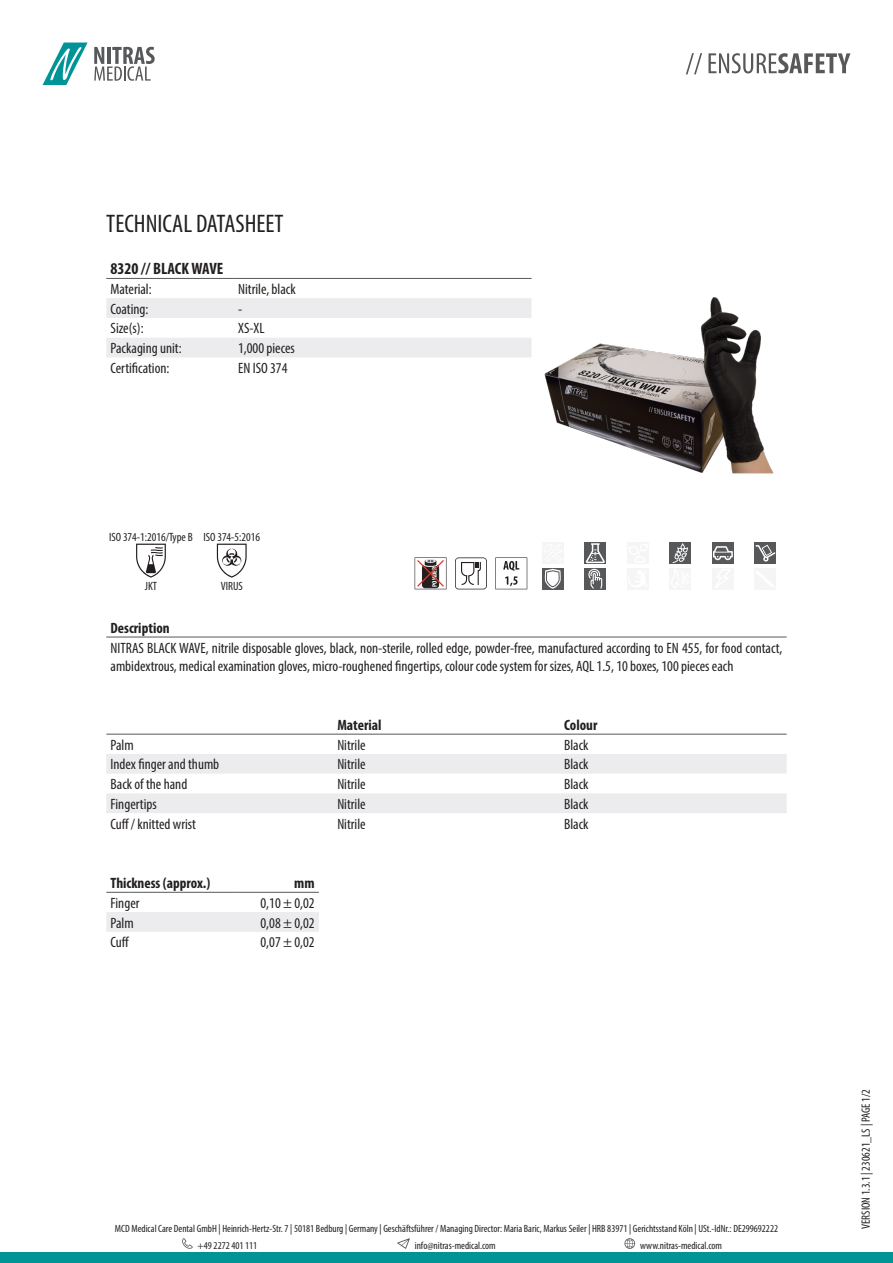
<style>
.page{position:relative;width:893px;height:1263px;background:#fff}
.page>*{position:absolute;margin:0;border:0;box-sizing:border-box;transform-origin:0 0}
.t1{font:condensed 25.5px "Myriad Pro";color:#231f20}
.t2{font:700 condensed 16.5px "Myriad Pro";color:#231f20}
.t3{font:condensed 15px/18px "Myriad Pro";color:#231f20}
.t4{font:700 condensed 15px "Myriad Pro";color:#231f20}
.t5{font:condensed 12px "Myriad Pro";color:#231f20}
.t6{font:condensed 10.5px "Myriad Pro";color:#231f20}
.t7{font:700 condensed 6.75px "Myriad Pro";color:#fff}
</style>
<div class="page">
<div style="left:0;top:1252px;width:893px;height:11px;background:#009497"></div>
<svg style="left:182px;top:1238px;width:11px;height:11px"></svg>
<svg style="left:397px;top:1238px;width:13px;height:11px"></svg>
<svg style="left:624px;top:1238px;width:11px;height:11px"></svg>
<svg style="left:43px;top:43px;width:45px;height:42px"></svg>
<svg style="left:94px;top:47px;width:61px;height:34px"></svg>
<svg style="left:686px;top:53px;width:16px;height:21px"></svg>
<svg style="left:708px;top:53px;width:142px;height:20px"></svg>
<svg style="left:106px;top:298px;width:425px;height:59px"></svg>
<hr style="left:106px;top:278px;width:128px;height:1px;background:#57585a">
<hr style="left:234px;top:278px;width:297px;height:1px;background:#57585a">
<img style="left:531px;top:278px;width:243px;height:196px">
<svg style="left:136px;top:544px;width:30px;height:34px"></svg>
<svg style="left:217px;top:544px;width:30px;height:34px"></svg>
<svg style="left:415px;top:557px;width:31px;height:32px"></svg>
<svg style="left:455px;top:557px;width:32px;height:32px"></svg>
<svg style="left:495px;top:557px;width:32px;height:32px"></svg>
<div style="left:542px;top:542px;width:21px;height:22px;background:#f6f6f6"></div>
<svg style="left:585px;top:542px;width:21px;height:22px"></svg>
<svg style="left:585px;top:543px;width:20px;height:20px"></svg>
<div style="left:627px;top:542px;width:21px;height:22px;background:#f5f5f5"></div>
<div style="left:670px;top:542px;width:21px;height:22px;background:#57585a"></div>
<svg style="left:673px;top:543px;width:15px;height:20px"></svg>
<div style="left:712px;top:542px;width:21px;height:22px;background:#57585a"></div>
<svg style="left:713px;top:546px;width:20px;height:14px"></svg>
<div style="left:755px;top:542px;width:21px;height:22px;background:#57585a"></div>
<svg style="left:755px;top:545px;width:20px;height:17px"></svg>
<div style="left:542px;top:568px;width:21px;height:21px;background:#57585a"></div>
<svg style="left:544px;top:569px;width:17px;height:20px"></svg>
<div style="left:585px;top:568px;width:21px;height:21px;background:#57585a"></div>
<svg style="left:588px;top:569px;width:14px;height:20px"></svg>
<div style="left:627px;top:568px;width:21px;height:21px;background:#f7f7f7"></div>
<div style="left:670px;top:568px;width:21px;height:21px;background:#f6f6f7"></div>
<div style="left:712px;top:568px;width:21px;height:21px;background:#f5f5f5"></div>
<div style="left:755px;top:568px;width:21px;height:21px;background:#f5f5f5"></div>
<hr style="left:106px;top:637px;width:681px;height:1px;background:#57585a">
<svg style="left:106px;top:754px;width:681px;height:59px"></svg>
<hr style="left:106px;top:734px;width:227px;height:1px;background:#57585a">
<hr style="left:333px;top:734px;width:227px;height:1px;background:#57585a">
<hr style="left:560px;top:734px;width:227px;height:1px;background:#57585a">
<div style="left:106px;top:912px;width:213px;height:20px;background:#ececee"></div>
<hr style="left:106px;top:892px;width:128px;height:1px;background:#57585a">
<hr style="left:234px;top:892px;width:85px;height:1px;background:#57585a">
<p class="t1" style="left:106px;top:208px;width:179px">TECHNICAL DATASHEET</p>
<p class="t2" style="left:111px;top:258px;width:114px">8320 // BLACK WAVE</p>
<p class="t3" style="left:111px;top:280px;width:43px">Material:</p>
<p class="t3" style="left:238px;top:280px;width:59px">Nitrile, black</p>
<p class="t3" style="left:111px;top:300px;width:39px">Coating:</p>
<p class="t3" style="left:238px;top:300px;width:6px">-</p>
<p class="t3" style="left:111px;top:319px;width:35px">Size(s):</p>
<p class="t3" style="left:238px;top:319px;width:28px">XS-XL</p>
<p class="t3" style="left:111px;top:339px;width:73px">Packaging unit:</p>
<p class="t3" style="left:238px;top:339px;width:58px">1,000 pieces</p>
<p class="t3" style="left:111px;top:359px;width:60px">Certification:</p>
<p class="t3" style="left:238px;top:359px;width:51px">EN ISO 374</p>
<p class="t5" style="left:109px;top:529px;width:85px">ISO 374-1:2016/Type B</p>
<p class="t5" style="left:203px;top:529px;width:58px">ISO 374-5:2016</p>
<p class="t5" style="left:145px;top:578px;width:14px">JKT</p>
<p class="t5" style="left:221px;top:578px;width:24px">VIRUS</p>
<p class="t7" style="left:430px;top:587px;width:21px;rotate:-90deg">POWDER</p>
<p class="t4" style="left:111px;top:618px;width:61px">Description</p>
<p class="t3" style="left:111px;top:638px;width:673px">NITRAS BLACK WAVE, nitrile disposable gloves, black, non-sterile, rolled edge, powder-free, manufactured according to EN 455, for food contact, ambidextrous, medical examination gloves, micro-roughened fingertips, colour code system for sizes, AQL 1.5, 10 boxes, 100 pieces each</p>
<p class="t4" style="left:337px;top:715px;width:46px">Material</p>
<p class="t4" style="left:564px;top:715px;width:35px">Colour</p>
<p class="t3" style="left:111px;top:735px;width:25px">Palm</p>
<p class="t3" style="left:337px;top:735px;width:30px">Nitrile</p>
<p class="t3" style="left:564px;top:735px;width:26px">Black</p>
<p class="t3" style="left:111px;top:755px;width:110px">Index finger and thumb</p>
<p class="t3" style="left:337px;top:755px;width:30px">Nitrile</p>
<p class="t3" style="left:564px;top:755px;width:26px">Black</p>
<p class="t3" style="left:111px;top:775px;width:78px">Back of the hand</p>
<p class="t3" style="left:337px;top:775px;width:30px">Nitrile</p>
<p class="t3" style="left:564px;top:775px;width:26px">Black</p>
<p class="t3" style="left:111px;top:795px;width:48px">Fingertips</p>
<p class="t3" style="left:337px;top:795px;width:30px">Nitrile</p>
<p class="t3" style="left:564px;top:795px;width:26px">Black</p>
<p class="t3" style="left:111px;top:814px;width:87px">Cuff / knitted wrist</p>
<p class="t3" style="left:337px;top:814px;width:30px">Nitrile</p>
<p class="t3" style="left:564px;top:814px;width:26px">Black</p>
<p class="t4" style="left:111px;top:874px;width:101px">Thickness (approx.)</p>
<p class="t4" style="left:294px;top:874px;width:22px">mm</p>
<p class="t3" style="left:111px;top:894px;width:30px">Finger</p>
<p class="t3" style="left:261px;top:894px;width:56px">0,10 ± 0,02</p>
<p class="t3" style="left:111px;top:913px;width:25px">Palm</p>
<p class="t3" style="left:261px;top:913px;width:56px">0,08 ± 0,02</p>
<p class="t3" style="left:111px;top:933px;width:20px">Cuff</p>
<p class="t3" style="left:261px;top:933px;width:56px">0,07 ± 0,02</p>
<p class="t6" style="left:115px;top:1222px;width:665px">MCD Medical Care Dental GmbH | Heinrich-Hertz-Str. 7 | 50181 Bedburg | Germany | Geschäftsführer / Managing Director: Maria Baric, Markus Seiler | HRB 83971 | Gerichtsstand Köln | USt.-IdNr.: DE299692222</p>
<p class="t6" style="left:198px;top:1239px;width:61px">+49 2272 401 111</p>
<p class="t6" style="left:415px;top:1239px;width:82px">info@nitras-medical.com</p>
<p class="t6" style="left:640px;top:1239px;width:84px">www.nitras-medical.com</p>
<p class="t5" style="left:859px;top:1229px;width:141px;rotate:-90deg">VERSION 1.3.1 | 230621_LS | PAGE 1/2</p>
</div>
